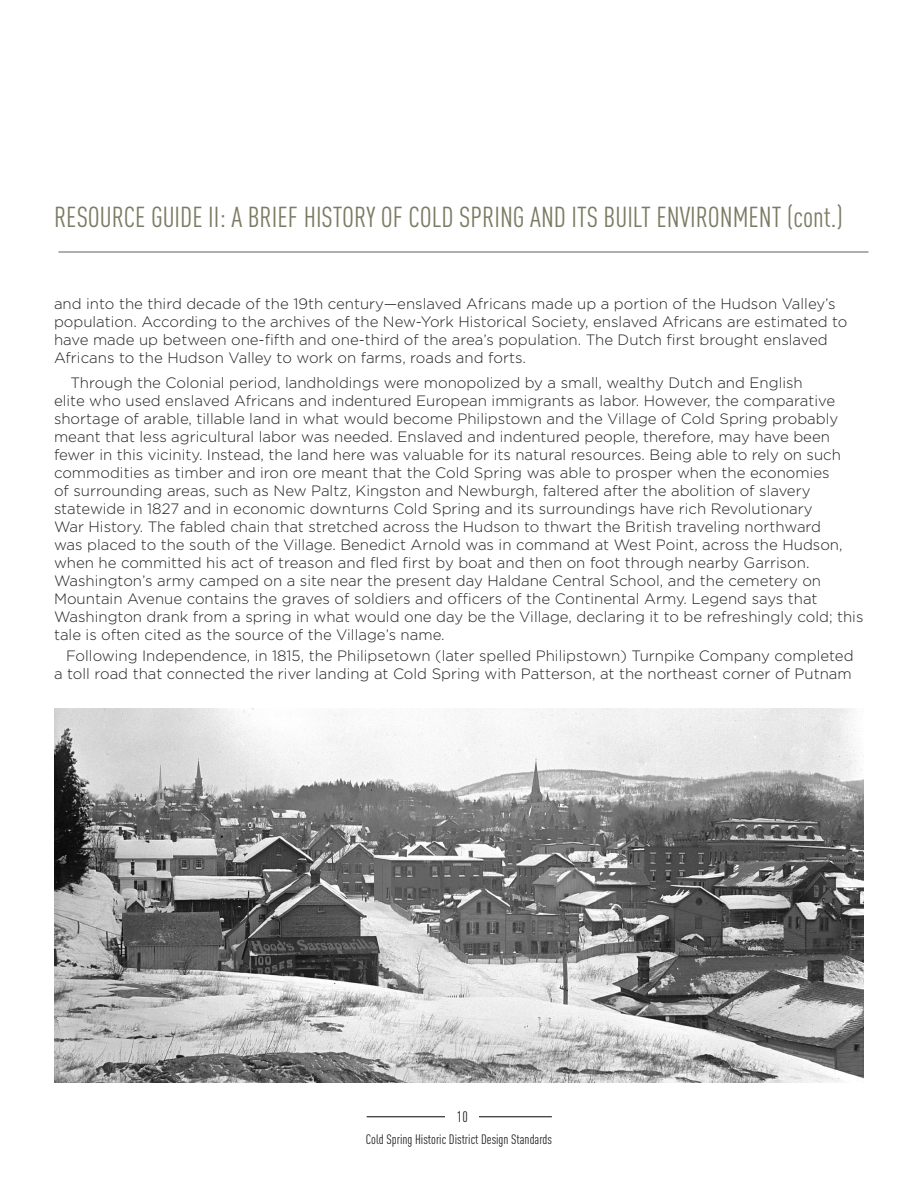
<style>
.page{position:relative;width:918px;height:1188px;background:#fff}
.page>*{position:absolute;margin:0;border:0;box-sizing:border-box;transform-origin:0 0}
.Headline{font:condensed 28.5px "DINOT";color:#7c7c64}
.t1{font:300 15px/18px "Gotham";color:#231f20}
.t2{font:condensed 15px "DINOT";color:#231f20}
.t3{font:condensed 13.5px "DINOT";color:#231f20}
</style>
<div class="page">
<hr style="left:367px;top:1116px;width:185px;height:1px;background:#231f20">
<div style="left:446px;top:1110px;width:33px;height:24px;background:#fff"></div>
<hr style="left:58px;top:251px;width:810px;height:2px;background:#939598">
<img style="left:54px;top:708px;width:810px;height:374px">
<p class="Headline" style="left:54px;top:200px;width:790px">RESOURCE GUIDE II: A BRIEF HISTORY OF COLD SPRING AND ITS BUILT ENVIRONMENT (cont.)</p>
<p class="t1" style="left:54px;top:294px;width:795px">and into the third decade of the 19th century—enslaved Africans made up a portion of the Hudson Valley’s population. According to the archives of the New-York Historical Society, enslaved Africans are estimated to have made up between one-fifth and one-third of the area’s population. The Dutch first brought enslaved Africans to the Hudson Valley to work on farms, roads and forts.</p>
<p class="t1" style="left:54px;top:373px;width:811px;text-indent:16px">Through the Colonial period, landholdings were monopolized by a small, wealthy Dutch and English<br>elite who used enslaved Africans and indentured European immigrants as labor. However, the comparative shortage of arable, tillable land in what would become Philipstown and the Village of Cold Spring probably meant that less agricultural labor was needed. Enslaved and indentured people, therefore, may have been fewer in this vicinity. Instead, the land here was valuable for its natural resources. Being able to rely on such commodities as timber and iron ore meant that the Cold Spring was able to prosper when the economies<br>of surrounding areas, such as New Paltz, Kingston and Newburgh, faltered after the abolition of slavery statewide in 1827 and in economic downturns Cold Spring and its surroundings have rich Revolutionary<br>War History. The fabled chain that stretched across the Hudson to thwart the British traveling northward<br>was placed to the south of the Village. Benedict Arnold was in command at West Point, across the Hudson, when he committed his act of treason and fled first by boat and then on foot through nearby Garrison.<br>Washington’s army camped on a site near the present day Haldane Central School, and the cemetery on Mountain Avenue contains the graves of soldiers and officers of the Continental Army. Legend says that Washington drank from a spring in what would one day be the Village, declaring it to be refreshingly cold; this tale is often cited as the source of the Village’s name.</p>
<p class="t1" style="left:54px;top:647px;width:801px;text-align:right">Following Independence, in 1815, the Philipsetown (later spelled Philipstown) Turnpike Company completed a toll road that connected the river landing at Cold Spring with Patterson, at the northeast corner of Putnam</p>
<p class="t2" style="left:457px;top:1108px;width:12px">10</p>
<p class="t3" style="left:366px;top:1132px;width:188px">Cold Spring Historic District Design Standards</p>
</div>
